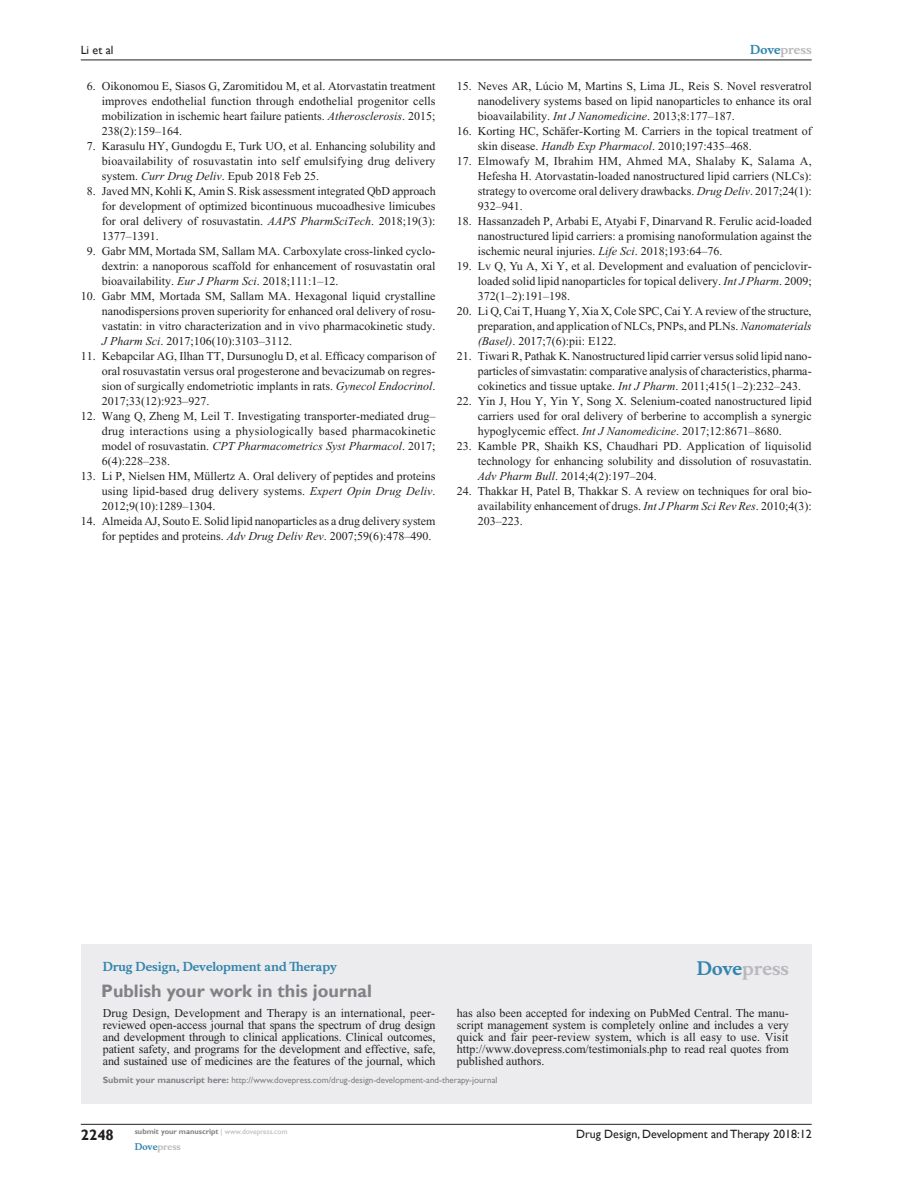
<style>
.page{position:relative;width:918px;height:1188px;background:#fff}
.page>*{position:absolute;margin:0;border:0;box-sizing:border-box;transform-origin:0 0}
.PromBx-H1{font:700 18px "Gill Sans";color:#808285}
.PromBx-Brand{font:700 18px "Musee";color:#b8b9bc}
.t1{font:700 15px "Gill Sans";color:#231f20}
.RefNL2{font:12px/15px "Times New Roman";color:#231f20;text-align:justify}
.PromBx-Tx{font:12px/12px "Times New Roman";letter-spacing:-.005em;color:#231f20;text-align:justify}
.t2{font:12px "Gill Sans";color:#231f20}
.PromBx-JrnlName{font:700 12px "Musee";color:#3485ae}
.t3{font:700 12px "Musee";color:#b8b9bc}
.PromBx-SubmitMssWebA{font:9px "Gill Sans";color:#808285}
.t4{font:700 9px "Musee";color:#b8b9bc}
.t5{font:700 7.5px "Gill Sans";color:#808285}
.s1{font-style:italic}
.s2{color:#3485ae}
.s3{font-weight:700}
.s4{font-weight:400;color:#b8b9bc}
</style>
<div class="page">
<div style="left:81px;top:944px;width:731px;height:159px;background:#ececee"></div>
<hr style="left:81px;top:1124px;width:731px;height:1px;background:#231f20">
<hr style="left:81px;top:60px;width:731px;height:1px;background:#231f20">
<p class="t2" style="left:81px;top:43px;width:34px">Li et al</p>
<p class="RefNL2" style="left:102px;top:79px;width:335px;text-indent:-15px">6. Oikonomou E, Siasos G, Zaromitidou M, et al. Atorvastatin treatment improves endothelial function through endothelial progenitor cells mobilization in ischemic heart failure patients. <span class="s1">Atherosclerosis</span>. 2015; 238(2):159–164.</p>
<p class="RefNL2" style="left:102px;top:139px;width:335px;text-indent:-15px">7. Karasulu HY, Gundogdu E, Turk UO, et al. Enhancing solubility and bioavailability of rosuvastatin into self emulsifying drug delivery system. <span class="s1">Curr Drug Deliv</span>. Epub 2018 Feb 25.</p>
<p class="RefNL2" style="left:102px;top:184px;width:336px;text-indent:-15px">8. Javed MN, Kohli K, Amin S. Risk assessment integrated QbD approach for development of optimized bicontinuous mucoadhesive limicubes for oral delivery of rosuvastatin. <span class="s1">AAPS PharmSciTech</span>. 2018;19(3):<br>1377–1391.</p>
<p class="RefNL2" style="left:102px;top:244px;width:335px;text-indent:-15px">9. Gabr MM, Mortada SM, Sallam MA. Carboxylate cross-linked cyclo&shy;dextrin: a nanoporous scaffold for enhancement of rosuvastatin oral bioavailability. <span class="s1">Eur J Pharm Sci</span>. 2018;111:1–12.</p>
<p class="RefNL2" style="left:102px;top:289px;width:335px;text-indent:-21px">10. Gabr MM, Mortada SM, Sallam MA. Hexagonal liquid crystalline nanodispersions proven superiority for enhanced oral delivery of rosu&shy;vastatin: in vitro characterization and in vivo pharmacokinetic study.<br><span class="s1">J Pharm Sci</span>. 2017;106(10):3103–3112.</p>
<p class="RefNL2" style="left:102px;top:349px;width:335px;text-indent:-21px">11. Kebapcilar AG, Ilhan TT, Dursunoglu D, et al. Efficacy comparison of oral rosuvastatin versus oral progesterone and bevacizumab on regres&shy;sion of surgically endometriotic implants in rats. <span class="s1">Gynecol Endocrinol</span>.<br>2017;33(12):923–927.</p>
<p class="RefNL2" style="left:102px;top:409px;width:335px;text-indent:-21px">12. Wang Q, Zheng M, Leil T. Investigating transporter-mediated drug– drug interactions using a physiologically based pharmacokinetic model of rosuvastatin. <span class="s1">CPT Pharmacometrics Syst Pharmacol</span>. 2017; 6(4):228–238.</p>
<p class="RefNL2" style="left:102px;top:469px;width:335px;text-indent:-21px">13. Li P, Nielsen HM, Müllertz A. Oral delivery of peptides and proteins using lipid-based drug delivery systems. <span class="s1">Expert Opin Drug Deliv</span>.<br>2012;9(10):1289–1304.</p>
<p class="RefNL2" style="left:102px;top:514px;width:335px;text-indent:-21px">14. Almeida AJ, Souto E. Solid lipid nanoparticles as a drug delivery system for peptides and proteins. <span class="s1">Adv Drug Deliv Rev</span>. 2007;59(6):478–490.</p>
<p class="t3" style="left:750px;top:43px;width:63px"><span class="s2">Dove</span>press</p>
<p class="RefNL2" style="left:478px;top:79px;width:335px;text-indent:-21px">15. Neves AR, Lúcio M, Martins S, Lima JL, Reis S. Novel resveratrol nanodelivery systems based on lipid nanoparticles to enhance its oral bioavailability. <span class="s1">Int J Nanomedicine</span>. 2013;8:177–187.</p>
<p class="RefNL2" style="left:478px;top:124px;width:335px;text-indent:-21px">16. Korting HC, Schäfer-Korting M. Carriers in the topical treatment of skin disease. <span class="s1">Handb Exp Pharmacol</span>. 2010;197:435–468.</p>
<p class="RefNL2" style="left:478px;top:154px;width:335px;text-indent:-21px">17. Elmowafy M, Ibrahim HM, Ahmed MA, Shalaby K, Salama A, Hefesha H. Atorvastatin-loaded nanostructured lipid carriers (NLCs): strategy to overcome oral delivery drawbacks. <span class="s1">Drug Deliv</span>. 2017;24(1):<br>932–941.</p>
<p class="RefNL2" style="left:478px;top:214px;width:335px;text-indent:-21px">18. Hassanzadeh P, Arbabi E, Atyabi F, Dinarvand R. Ferulic acid-loaded nanostructured lipid carriers: a promising nanoformulation against the ischemic neural injuries. <span class="s1">Life Sci</span>. 2018;193:64–76.</p>
<p class="RefNL2" style="left:478px;top:259px;width:335px;text-indent:-21px">19. Lv Q, Yu A, Xi Y, et al. Development and evaluation of penciclovir&shy;loaded solid lipid nanoparticles for topical delivery. <span class="s1">Int J Pharm</span>. 2009; 372(1–2):191–198.</p>
<p class="RefNL2" style="left:478px;top:304px;width:335px;text-indent:-21px">20. Li Q, Cai T, Huang Y, Xia X, Cole SPC, Cai Y. A review of the structure, preparation, and application of NLCs, PNPs, and PLNs. <span class="s1">Nanomaterials (Basel)</span>. 2017;7(6):pii: E122.</p>
<p class="RefNL2" style="left:478px;top:349px;width:335px;text-indent:-21px">21. Tiwari R, Pathak K. Nanostructured lipid carrier versus solid lipid nano&shy;particles of simvastatin: comparative analysis of characteristics, pharma&shy;cokinetics and tissue uptake. <span class="s1">Int J Pharm</span>. 2011;415(1–2):232–243.</p>
<p class="RefNL2" style="left:478px;top:394px;width:335px;text-indent:-21px">22. Yin J, Hou Y, Yin Y, Song X. Selenium-coated nanostructured lipid carriers used for oral delivery of berberine to accomplish a synergic hypoglycemic effect. <span class="s1">Int J Nanomedicine</span>. 2017;12:8671–8680.</p>
<p class="RefNL2" style="left:478px;top:439px;width:335px;text-indent:-21px">23. Kamble PR, Shaikh KS, Chaudhari PD. Application of liquisolid technology for enhancing solubility and dissolution of rosuvastatin.<br><span class="s1">Adv Pharm Bull</span>. 2014;4(2):197–204.</p>
<p class="RefNL2" style="left:478px;top:484px;width:335px;text-indent:-21px">24. Thakkar H, Patel B, Thakkar S. A review on techniques for oral bio&shy;availability enhancement of drugs. <span class="s1">Int J Pharm Sci Rev Res</span>. 2010;4(3):<br>203–223.</p>
<p class="PromBx-JrnlName" style="left:103px;top:959px;width:236px">Drug Design, Development and Therapy</p>
<p class="PromBx-H1" style="left:101px;top:980px;width:272px">Publish your work in this journal</p>
<p class="PromBx-Brand" style="left:697px;top:958px;width:94px"><span class="s2">Dove</span>press</p>
<p class="PromBx-Tx" style="left:103px;top:1007px;width:334px">Drug Design, Development and Therapy is an international, peer&shy;reviewed open-access journal that spans the spectrum of drug design and development through to clinical applications. Clinical outcomes, patient safety, and programs for the development and effective, safe, and sustained use of medicines are the features of the journal, which</p>
<p class="PromBx-Tx" style="left:457px;top:1007px;width:333px">has also been accepted for indexing on PubMed Central. The manu&shy;script management system is completely online and includes a very quick and fair peer-review system, which is all easy to use. Visit http://www.dovepress.com/testimonials.php to read real quotes from published authors.</p>
<p class="PromBx-SubmitMssWebA" style="left:103px;top:1075px;width:396px"><span class="s3">Submit your manuscript here:</span> http://www.dovepress.com/drug-design-development-and-therapy-journal</p>
<p class="t1" style="left:81px;top:1126px;width:35px">2248</p>
<p class="t5" style="left:135px;top:1127px;width:154px">submit your manuscript <span class="s4">| www.dovepress.com</span></p>
<p class="t4" style="left:135px;top:1141px;width:48px"><span class="s2">Dove</span>press</p>
<p class="t2" style="left:576px;top:1127px;width:237px">Drug Design, Development and Therapy 2018:12</p>
</div>
